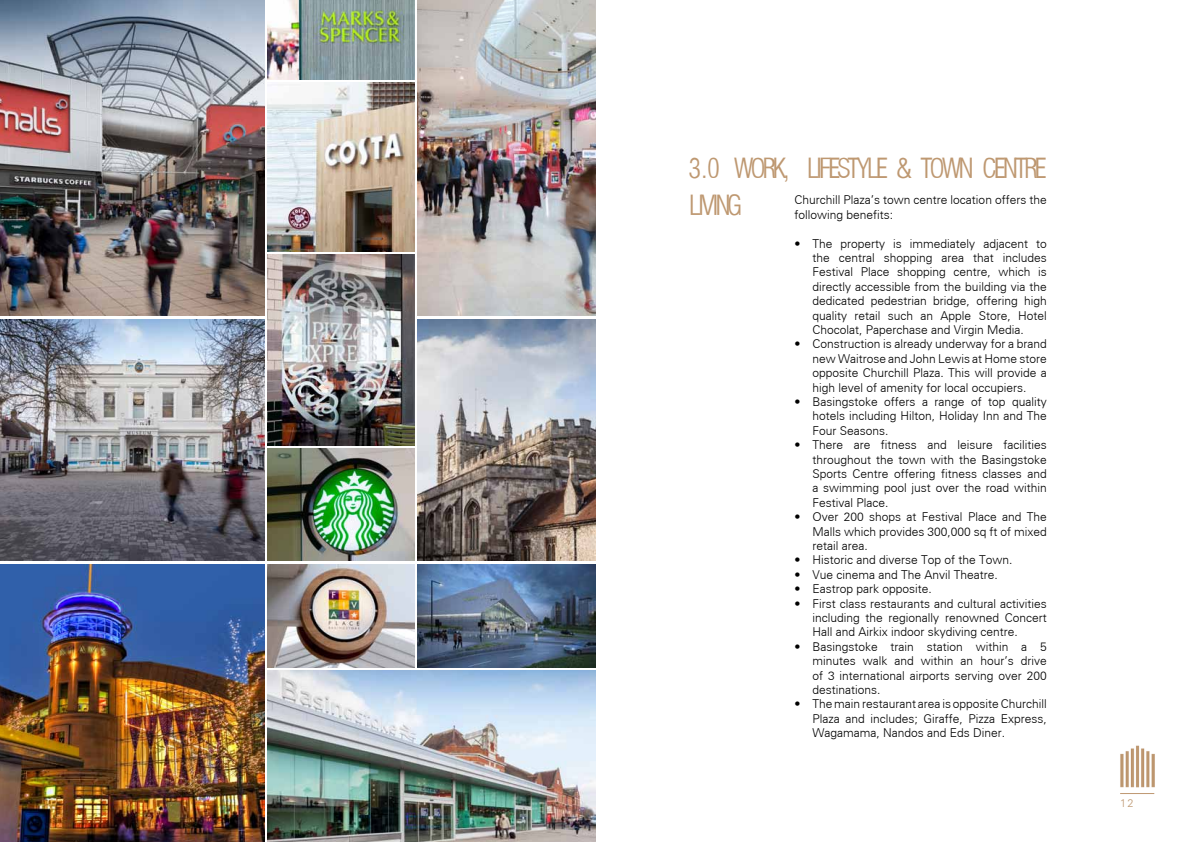
<style>
.page{position:relative;width:1191px;height:842px;background:#fff}
.page>*{position:absolute;margin:0;border:0;box-sizing:border-box;transform-origin:0 0}
.t1{font:300 condensed 31px/37.2px "Helvetica";letter-spacing:-.1em;color:#be9871}
.t2{font:300 12px/14.4px "Univers";color:#000;text-align:justify}
.t3{font:300 11px "Univers";color:#be9871}
</style>
<div class="page">
<img style="left:1120px;top:745px;width:35px;height:43px">
<hr style="left:1120px;top:793px;width:34px;height:1px;background:#be9871">
<img style="left:417px;top:564px;width:178px;height:103px">
<img style="left:0;top:0;width:265px;height:316px">
<img style="left:267px;top:0;width:148px;height:80px">
<img style="left:267px;top:83px;width:147px;height:169px">
<img style="left:417px;top:0;width:178px;height:316px">
<img style="left:0;top:564px;width:264px;height:278px">
<img style="left:267px;top:255px;width:147px;height:191px">
<img style="left:267px;top:449px;width:147px;height:112px">
<img style="left:417px;top:319px;width:178px;height:242px">
<img style="left:0;top:319px;width:264px;height:242px">
<img style="left:267px;top:564px;width:147px;height:103px">
<img style="left:267px;top:670px;width:328px;height:172px">
<h1 class="t1" style="left:689px;top:149px;width:359px">3.0 WORK, LIFESTYLE &amp; TOWN CENTRE<br>LIVING</h1>
<p class="t2" style="left:794px;top:193px;width:254px">Churchill Plaza’s town centre location offers the following benefits:</p>
<p class="t2" style="left:812px;top:236px;width:236px;text-indent:-18px">• The property is immediately adjacent to the central shopping area that includes Festival Place shopping centre, which is directly accessible from the building via the dedicated pedestrian bridge, offering high quality retail such an Apple Store, Hotel Chocolat, Paperchase and Virgin Media.</p>
<p class="t2" style="left:812px;top:337px;width:236px;text-indent:-18px">• Construction is already underway for a brand new Waitrose and John Lewis at Home store opposite Churchill Plaza. This will provide a high level of amenity for local occupiers.</p>
<p class="t2" style="left:812px;top:394px;width:236px;text-indent:-18px">• Basingstoke offers a range of top quality hotels including Hilton, Holiday Inn and The Four Seasons.</p>
<p class="t2" style="left:812px;top:438px;width:236px;text-indent:-18px">• There are fitness and leisure facilities throughout the town with the Basingstoke Sports Centre offering fitness classes and a swimming pool just over the road within Festival Place.</p>
<p class="t2" style="left:812px;top:510px;width:236px;text-indent:-18px">• Over 200 shops at Festival Place and The Malls which provides 300,000 sq ft of mixed retail area.</p>
<p class="t2" style="left:794px;top:553px;width:220px">• Historic and diverse Top of the Town.</p>
<p class="t2" style="left:794px;top:567px;width:205px">• Vue cinema and The Anvil Theatre.</p>
<p class="t2" style="left:794px;top:582px;width:139px">• Eastrop park opposite.</p>
<p class="t2" style="left:812px;top:596px;width:236px;text-indent:-18px">• First class restaurants and cultural activities including the regionally renowned Concert Hall and Airkix indoor skydiving centre.</p>
<p class="t2" style="left:812px;top:639px;width:236px;text-indent:-18px">• Basingstoke train station within a 5 minutes walk and within an hour’s drive of 3 international airports serving over 200 destinations.</p>
<p class="t2" style="left:812px;top:697px;width:236px;text-indent:-18px">• The main restaurant area is opposite Churchill Plaza and includes; Giraffe, Pizza Express, Wagamama, Nandos and Eds Diner.</p>
<p class="t3" style="left:1120px;top:797px;width:15px">12</p>
</div>
